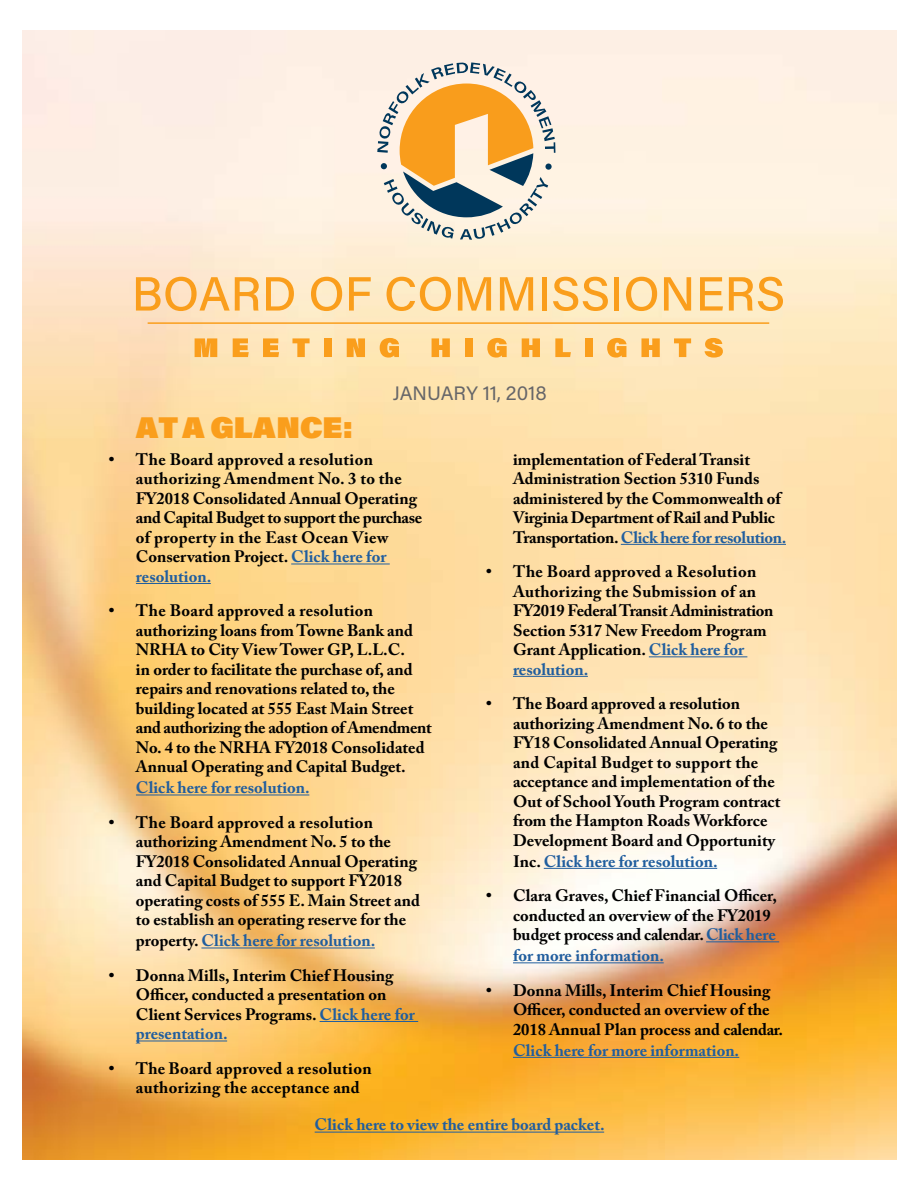
<style>
.page{position:relative;width:918px;height:1188px;background:#fff}
.page>*{position:absolute;margin:0;border:0;box-sizing:border-box;transform-origin:0 0}
.t1{font:900 30px "Acumin Pro";color:#fa9e1c}
.t2{font:19.5px "Acumin Pro";color:#666669}
.t3{font:700 16.5px/19.5px "Adobe Caslon Pro";color:#000}
.t4{font:700 16.5px "Adobe Caslon Pro";color:#215e9e}
.t5{font:700 16.5px/19.5px "Adobe Caslon Pro";letter-spacing:.02em;color:#000}
.s1{color:#215e9e}
.s2{color:#000}
</style>
<div class="page">
<img style="left:22px;top:30px;width:875px;height:1129px">
<svg style="left:377px;top:62px;width:178px;height:178px;background:#d7c19e"></svg>
<hr style="left:148px;top:322px;width:621px;height:2px;background:#fa9e1c">
<svg style="left:136px;top:277px;width:123px;height:34px;background:#fbc883"></svg>
<svg style="left:266px;top:277px;width:28px;height:34px"></svg>
<svg style="left:311px;top:277px;width:31px;height:34px"></svg>
<svg style="left:349px;top:277px;width:22px;height:34px"></svg>
<svg style="left:387px;top:277px;width:64px;height:34px;background:#fcd08b"></svg>
<svg style="left:458px;top:277px;width:33px;height:34px"></svg>
<svg style="left:500px;top:277px;width:33px;height:34px"></svg>
<div style="left:542px;top:277px;width:5px;height:34px;background:#fa9e1c"></div>
<svg style="left:553px;top:277px;width:55px;height:34px;background:#fbcd85"></svg>
<div style="left:614px;top:277px;width:5px;height:34px;background:#fa9e1c"></div>
<svg style="left:626px;top:277px;width:31px;height:34px"></svg>
<svg style="left:664px;top:277px;width:27px;height:34px"></svg>
<svg style="left:700px;top:277px;width:23px;height:34px"></svg>
<svg style="left:729px;top:277px;width:54px;height:34px;background:#fbcb7f"></svg>
<svg style="left:195px;top:338px;width:22px;height:19px"></svg>
<svg style="left:233px;top:338px;width:16px;height:19px"></svg>
<svg style="left:263px;top:338px;width:16px;height:19px"></svg>
<svg style="left:292px;top:338px;width:18px;height:19px"></svg>
<div style="left:324px;top:338px;width:7px;height:19px;background:#fa9e1c"></div>
<svg style="left:347px;top:338px;width:18px;height:19px"></svg>
<svg style="left:380px;top:338px;width:19px;height:20px"></svg>
<svg style="left:432px;top:338px;width:18px;height:19px"></svg>
<div style="left:465px;top:338px;width:8px;height:19px;background:#fa9e1c"></div>
<svg style="left:487px;top:338px;width:20px;height:20px"></svg>
<svg style="left:522px;top:338px;width:18px;height:19px"></svg>
<svg style="left:555px;top:338px;width:16px;height:19px"></svg>
<div style="left:585px;top:338px;width:8px;height:19px;background:#fa9e1c"></div>
<svg style="left:607px;top:338px;width:19px;height:20px"></svg>
<svg style="left:641px;top:338px;width:19px;height:19px"></svg>
<svg style="left:674px;top:338px;width:17px;height:19px"></svg>
<svg style="left:705px;top:338px;width:18px;height:20px"></svg>
<hr style="left:315px;top:1132px;width:289px;height:1px;background:#215e9e">
<hr style="left:291px;top:564px;width:99px;height:1px;background:#215e9e">
<hr style="left:136px;top:583px;width:75px;height:1px;background:#215e9e">
<hr style="left:136px;top:795px;width:173px;height:1px;background:#215e9e">
<hr style="left:201px;top:948px;width:174px;height:1px;background:#215e9e">
<hr style="left:320px;top:1021px;width:98px;height:1px;background:#215e9e">
<hr style="left:136px;top:1041px;width:91px;height:1px;background:#215e9e">
<hr style="left:621px;top:544px;width:165px;height:1px;background:#215e9e">
<hr style="left:649px;top:656px;width:98px;height:1px;background:#215e9e">
<hr style="left:513px;top:676px;width:75px;height:1px;background:#215e9e">
<hr style="left:544px;top:868px;width:173px;height:1px;background:#215e9e">
<hr style="left:706px;top:941px;width:73px;height:1px;background:#215e9e">
<hr style="left:513px;top:962px;width:151px;height:1px;background:#215e9e">
<hr style="left:513px;top:1057px;width:226px;height:1px;background:#215e9e">
<h1 class="t1" style="left:136px;top:407px;width:219px">AT A GLANCE:</h1>
<p class="t2" style="left:393px;top:380px;width:156px">JANUARY 11, 2018</p>
<p class="t3" style="left:136px;top:449px;width:288px;text-indent:-27px">• The Board approved a resolution authorizing Amendment No. 3 to the FY2018 Consolidated Annual Operating and Capital Budget to support the purchase of property in the East Ocean View Conservation Project. <span class="s1">Click here for resolution.</span></p>
<p class="t3" style="left:136px;top:601px;width:297px;text-indent:-27px">• The Board approved a resolution authorizing loans from Towne Bank and NRHA to City View Tower GP, L.L.C.<br>in order to facilitate the purchase of, and repairs and renovations related to, the building located at 555 East Main Street and authorizing the adoption of Amendment No. 4 to the NRHA FY2018 Consolidated Annual Operating and Capital Budget.</p>
<p class="t4" style="left:136px;top:778px;width:175px">Click here for resolution.</p>
<p class="t3" style="left:136px;top:812px;width:286px;text-indent:-27px">• The Board approved a resolution authorizing Amendment No. 5 to the FY2018 Consolidated Annual Operating and Capital Budget to support FY2018 operating costs of 555 E. Main Street and to establish an operating reserve for the</p>
<p class="t4" style="left:136px;top:931px;width:241px"><span class="s2">property.</span> Click here for resolution.</p>
<p class="t3" style="left:136px;top:965px;width:280px;text-indent:-27px">• Donna Mills, Interim Chief Housing<br>Officer, conducted a presentation on<br>Client Services Programs. <span class="s1">Click here for presentation.</span></p>
<p class="t5" style="left:136px;top:1058px;width:237px;text-indent:-27px">• The Board approved a resolution authorizing the acceptance and</p>
<p class="t3" style="left:513px;top:449px;width:275px">implementation of Federal Transit Administration Section 5310 Funds administered by the Commonwealth of Virginia Department of Rail and Public Transportation. <span class="s1">Click here for resolution.</span></p>
<p class="t3" style="left:513px;top:562px;width:262px;text-indent:-27px">• The Board approved a Resolution<br>Authorizing the Submission of an<br>FY2019 Federal Transit Administration<br>Section 5317 New Freedom Program<br>Grant Application. <span class="s1">Click here for resolution.</span></p>
<p class="t3" style="left:513px;top:694px;width:269px;text-indent:-27px">• The Board approved a resolution authorizing Amendment No. 6 to the FY18 Consolidated Annual Operating and Capital Budget to support the acceptance and implementation of the Out of School Youth Program contract from the Hampton Roads Workforce Development Board and Opportunity</p>
<p class="t4" style="left:513px;top:851px;width:206px"><span class="s2">Inc.</span> Click here for resolution.</p>
<p class="t3" style="left:513px;top:886px;width:265px;text-indent:-27px">• Clara Graves, Chief Financial Officer, conducted an overview of the FY2019 budget process and calendar. <span class="s1">Click here</span></p>
<p class="t4" style="left:513px;top:946px;width:153px">for more information.</p>
<p class="t3" style="left:513px;top:980px;width:272px;text-indent:-27px">• Donna Mills, Interim Chief Housing<br>Officer, conducted an overview of the<br>2018 Annual Plan process and calendar.</p>
<p class="t4" style="left:513px;top:1040px;width:228px">Click here for more information.</p>
<p class="t4" style="left:315px;top:1115px;width:291px">Click here to view the entire board packet.</p>
</div>
